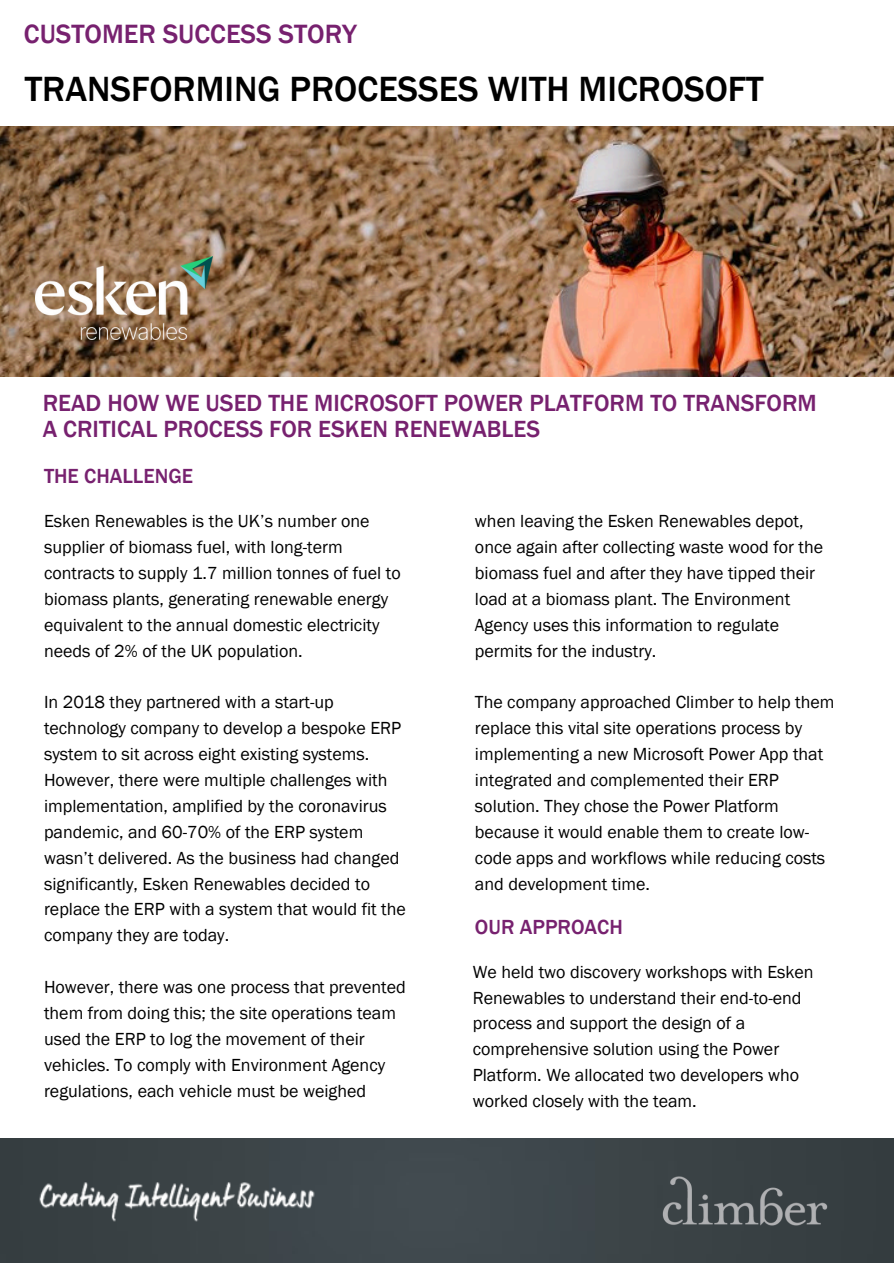
<style>
.page{position:relative;width:894px;height:1264px;background:#fff}
.page>*{position:absolute;margin:0;border:0;box-sizing:border-box;transform-origin:0 0}
.t1{font:500 36px "Franklin Gothic";color:#000}
.t2{font:500 27.15px "Franklin Gothic";color:#77216f}
.t3{font:500 24px/25.8px "Franklin Gothic";color:#77216f}
.t4{font:500 21px "Franklin Gothic";color:#77216f}
.t5{font:18px/25.8px "Franklin Gothic";color:#000}
</style>
<div class="page">
<div style="left:0;top:1138px;width:893px;height:124px;background:#3d4548"></div>
<img style="left:638px;top:1156px;width:213px;height:88px">
<img style="left:36px;top:1174px;width:289px;height:55px">
<img style="left:0;top:127px;width:893px;height:249px">
<img style="left:36px;top:256px;width:176px;height:83px">
<h4 class="t2" style="left:24px;top:19px;width:334px">CUSTOMER SUCCESS STORY</h4>
<p class="t1" style="left:25px;top:68px;width:740px">TRANSFORMING PROCESSES WITH MICROSOFT</p>
<p class="t3" style="left:43px;top:390px;width:775px">READ HOW WE USED THE MICROSOFT POWER PLATFORM TO TRANSFORM<br>A CRITICAL PROCESS FOR ESKEN RENEWABLES</p>
<p class="t4" style="left:44px;top:464px;width:150px">THE CHALLENGE</p>
<p class="t5" style="left:44px;top:508px;width:358px">Esken Renewables is the UK’s number one supplier of biomass fuel, with long-term contracts to supply 1.7 million tonnes of fuel to biomass plants, generating renewable energy equivalent to the annual domestic electricity needs of 2% of the UK population.</p>
<p class="t5" style="left:44px;top:689px;width:363px">In 2018 they partnered with a start-up technology company to develop a bespoke ERP system to sit across eight existing systems.<br>However, there were multiple challenges with implementation, amplified by the coronavirus pandemic, and 60-70% of the ERP system wasn’t delivered. As the business had changed significantly, Esken Renewables decided to replace the ERP with a system that would fit the company they are today.</p>
<p class="t5" style="left:44px;top:973px;width:363px">However, there was one process that prevented them from doing this; the site operations team used the ERP to log the movement of their vehicles. To comply with Environment Agency regulations, each vehicle must be weighed</p>
<h3 class="t5" style="left:475px;top:508px;width:349px">when leaving the Esken Renewables depot, once again after collecting waste wood for the biomass fuel and after they have tipped their load at a biomass plant. The Environment Agency uses this information to regulate permits for the industry.</h3>
<h4 class="t5" style="left:475px;top:689px;width:361px">The company approached Climber to help them replace this vital site operations process by implementing a new Microsoft Power App that integrated and complemented their ERP solution. They chose the Power Platform because it would enable them to create low&shy;code apps and workflows while reducing costs and development time.</h4>
<p class="t4" style="left:475px;top:914px;width:149px">OUR APPROACH</p>
<p class="t5" style="left:472px;top:958px;width:342px">We held two discovery workshops with Esken Renewables to understand their end-to-end process and support the design of a comprehensive solution using the Power Platform. We allocated two developers who worked closely with the team.</p>
</div>
